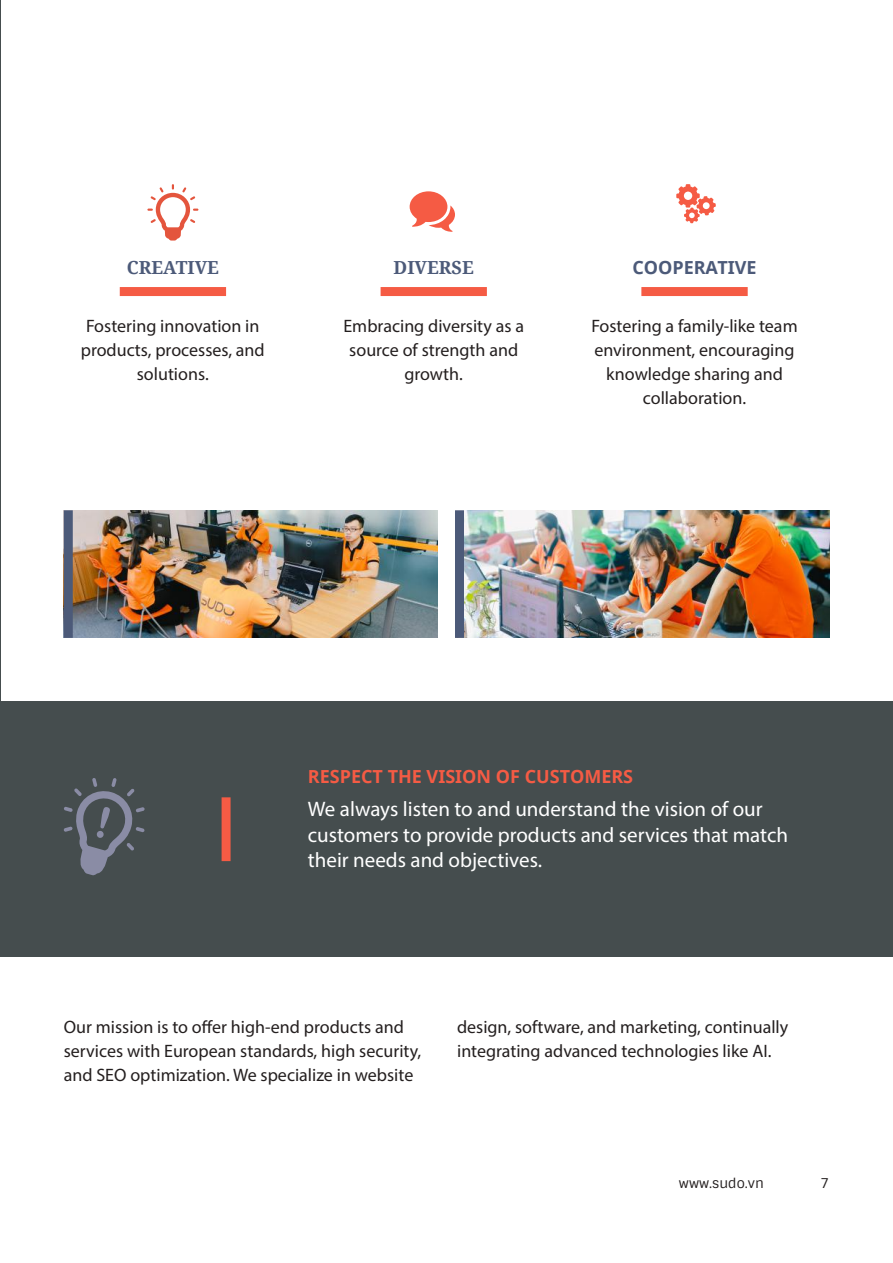
<style>
.page{position:relative;width:893px;height:1263px;background:#fff}
.page>*{position:absolute;margin:0;border:0;box-sizing:border-box;transform-origin:0 0}
.t1{font:21px/25.2px "Myriad Pro";color:#fff}
.t2{font:18px/24px "Myriad Pro";color:#241f1f;text-align:center}
.t3{font:700 18px "Noto Sans";color:#f55b44}
.t4{font:700 18px "Noto Serif";color:#4c5a79}
.t5{font:700 18px "Noto Sans";color:#4c5a79}
.t6{font:13.5px "Sintony";color:#241f1f}
</style>
<div class="page">
<img style="left:73px;top:510px;width:365px;height:128px">
<img style="left:464px;top:510px;width:365px;height:128px">
<hr style="left:0;top:0;width:1px;height:704px;background:#454d4e">
<div style="left:0;top:702px;width:893px;height:255px;background:#454d4e"></div>
<div style="left:64px;top:510px;width:9px;height:128px;background:#4c5a79"></div>
<div style="left:455px;top:510px;width:9px;height:128px;background:#4c5a79"></div>
<div style="left:222px;top:797px;width:9px;height:64px;background:#f55b44"></div>
<div style="left:120px;top:287px;width:106px;height:9px;background:#f55b44"></div>
<div style="left:381px;top:287px;width:106px;height:9px;background:#f55b44"></div>
<div style="left:641px;top:287px;width:107px;height:9px;background:#f55b44"></div>
<svg style="left:676px;top:184px;width:40px;height:39px"></svg>
<svg style="left:410px;top:191px;width:45px;height:41px"></svg>
<svg style="left:64px;top:778px;width:81px;height:97px"></svg>
<svg style="left:147px;top:184px;width:51px;height:57px"></svg>
<p class="t4" style="left:127px;top:255px;width:94px">CREATIVE</p>
<p class="t4" style="left:394px;top:255px;width:82px">DIVERSE</p>
<p class="t5" style="left:632px;top:255px;width:126px">COOPERATIVE</p>
<p class="t2" style="left:81px;top:314px;width:185px">Fostering innovation in products, processes, and solutions.</p>
<p class="t2" style="left:343px;top:314px;width:182px">Embracing diversity as a source of strength and growth.</p>
<p class="t2" style="left:591px;top:314px;width:208px">Fostering a family-like team environment, encouraging knowledge sharing and collaboration.</p>
<p class="t3" style="left:308px;top:764px;width:327px">RESPECT THE VISION OF CUSTOMERS</p>
<p class="t1" style="left:308px;top:796px;width:482px">We always listen to and understand the vision of our customers to provide products and services that match their needs and objectives.</p>
<p class="t2" style="left:64px;top:1015px;width:359px;text-align:left">Our mission is to offer high-end products and services with European standards, high security, and SEO optimization. We specialize in website</p>
<p class="t2" style="left:457px;top:1015px;width:333px;text-align:left">design, software, and marketing, continually integrating advanced technologies like AI.</p>
<p class="t6" style="left:679px;top:1175px;width:87px">www.sudo.vn</p>
<p class="t6" style="left:821px;top:1175px;width:10px">7</p>
</div>
